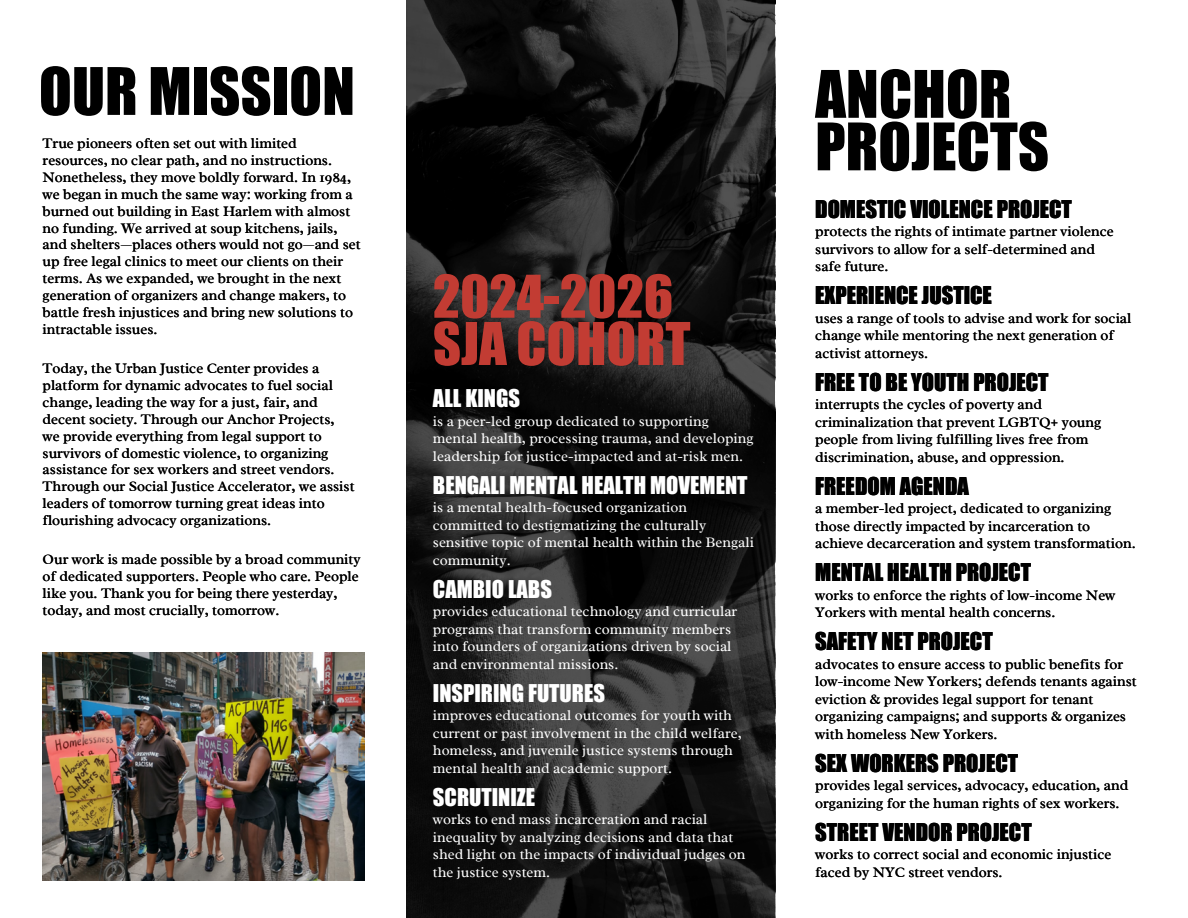
<style>
.page{position:relative;width:1188px;height:918px;background:#fff}
.page>*{position:absolute;margin:0;border:0;box-sizing:border-box;transform-origin:0 0}
.t1{font:60.45px/52.5px "Impact";color:#000}
.t2{font:54.45px/47.2px "Impact";color:#c23c33}
.t3{font:22.5px "Impact";color:#000}
.t4{font:22.5px "Impact";color:#fff}
.t5{font:14.7px/17.5px "Radley";color:#000}
.t6{font:14.7px/17.5px "Radley";color:#fff}
</style>
<div class="page">
<svg style="left:406px;top:0;width:369px;height:918px;background:#1b1b1b"></svg>
<img style="left:43px;top:652px;width:321px;height:229px">
<p class="t1" style="left:39px;top:65px;width:318px">OUR MISSION</p>
<p class="t1" style="left:815px;top:67px;width:235px">ANCHOR<br>PROJECTS</p>
<p class="t5" style="left:43px;top:135px;width:256px">True pioneers often set out with limited</p>
<p class="t5" style="left:43px;top:151px;width:291px">resources, no clear path, and no instructions.</p>
<p class="t5" style="left:43px;top:168px;width:310px">Nonetheless, they move boldly forward. In 1984,</p>
<p class="t5" style="left:43px;top:185px;width:312px">we began in much the same way: working from a</p>
<p class="t5" style="left:43px;top:202px;width:309px">burned out building in East Harlem with almost</p>
<p class="t5" style="left:43px;top:219px;width:296px">no funding. We arrived at soup kitchens, jails,</p>
<p class="t5" style="left:43px;top:236px;width:320px">and shelters—places others would not go—and set</p>
<p class="t5" style="left:43px;top:253px;width:302px">up free legal clinics to meet our clients on their</p>
<p class="t5" style="left:43px;top:270px;width:300px">terms. As we expanded, we brought in the next</p>
<p class="t5" style="left:43px;top:286px;width:305px">generation of organizers and change makers, to</p>
<p class="t5" style="left:43px;top:303px;width:312px">battle fresh injustices and bring new solutions to</p>
<p class="t5" style="left:43px;top:320px;width:116px">intractable issues.</p>
<p class="t5" style="left:43px;top:360px;width:278px">Today, the Urban Justice Center provides a</p>
<p class="t5" style="left:43px;top:376px;width:292px">platform for dynamic advocates to fuel social</p>
<p class="t5" style="left:43px;top:393px;width:277px">change, leading the way for a just, fair, and</p>
<p class="t5" style="left:43px;top:410px;width:294px">decent society. Through our Anchor Projects,</p>
<p class="t5" style="left:43px;top:427px;width:281px">we provide everything from legal support to</p>
<p class="t5" style="left:43px;top:444px;width:287px">survivors of domestic violence, to organizing</p>
<p class="t5" style="left:43px;top:461px;width:293px">assistance for sex workers and street vendors.</p>
<p class="t5" style="left:43px;top:478px;width:313px">Through our Social Justice Accelerator, we assist</p>
<p class="t5" style="left:43px;top:495px;width:284px">leaders of tomorrow turning great ideas into</p>
<p class="t5" style="left:43px;top:511px;width:230px">flourishing advocacy organizations.</p>
<p class="t5" style="left:43px;top:551px;width:320px">Our work is made possible by a broad community</p>
<p class="t5" style="left:43px;top:568px;width:318px">of dedicated supporters. People who care. People</p>
<p class="t5" style="left:43px;top:585px;width:296px">like you. Thank you for being there yesterday,</p>
<p class="t5" style="left:43px;top:601px;width:238px">today, and most crucially, tomorrow.</p>
<h1 class="t3" style="left:815px;top:195px;width:258px">DOMESTIC VIOLENCE PROJECT</h1>
<p class="t5" style="left:815px;top:223px;width:300px">protects the rights of intimate partner violence</p>
<p class="t5" style="left:815px;top:240px;width:281px">survivors to allow for a self-determined and</p>
<p class="t5" style="left:815px;top:258px;width:75px">safe future.</p>
<p class="t3" style="left:815px;top:282px;width:178px">EXPERIENCE JUSTICE</p>
<p class="t5" style="left:815px;top:309px;width:318px">uses a range of tools to advise and work for social</p>
<p class="t5" style="left:815px;top:327px;width:300px">change while mentoring the next generation of</p>
<p class="t5" style="left:815px;top:344px;width:115px">activist attorneys.</p>
<p class="t3" style="left:815px;top:368px;width:235px">FREE TO BE YOUTH PROJECT</p>
<p class="t5" style="left:815px;top:396px;width:288px">interrupts the cycles of poverty and criminalization that prevent LGBTQ+ young people from living fulfilling lives free from discrimination, abuse, and oppression.</p>
<p class="t3" style="left:815px;top:472px;width:155px">FREEDOM AGENDA</p>
<p class="t5" style="left:815px;top:500px;width:298px">a member-led project, dedicated to organizing</p>
<p class="t5" style="left:815px;top:517px;width:322px">those directly impacted by incarceration to achieve decarceration and system transformation.</p>
<p class="t3" style="left:815px;top:559px;width:217px">MENTAL HEALTH PROJECT</p>
<p class="t5" style="left:815px;top:586px;width:302px">works to enforce the rights of low-income New</p>
<p class="t5" style="left:815px;top:604px;width:242px">Yorkers with mental health concerns.</p>
<p class="t3" style="left:815px;top:628px;width:179px">SAFETY NET PROJECT</p>
<p class="t5" style="left:815px;top:655px;width:309px">advocates to ensure access to public benefits for</p>
<p class="t5" style="left:815px;top:673px;width:323px">low-income New Yorkers; defends tenants against</p>
<p class="t5" style="left:815px;top:690px;width:280px">eviction &amp; provides legal support for tenant</p>
<p class="t5" style="left:815px;top:708px;width:312px">organizing campaigns; and supports &amp; organizes</p>
<p class="t5" style="left:815px;top:725px;width:184px">with homeless New Yorkers.</p>
<p class="t3" style="left:815px;top:749px;width:204px">SEX WORKERS PROJECT</p>
<p class="t5" style="left:815px;top:777px;width:315px">provides legal services, advocacy, education, and</p>
<p class="t5" style="left:815px;top:794px;width:306px">organizing for the human rights of sex workers.</p>
<p class="t3" style="left:815px;top:818px;width:218px">STREET VENDOR PROJECT</p>
<p class="t5" style="left:815px;top:846px;width:298px">works to correct social and economic injustice</p>
<p class="t5" style="left:815px;top:863px;width:189px">faced by NYC street vendors.</p>
<h2 class="t2" style="left:433px;top:272px;width:259px">2024-2026<br>SJA COHORT</h2>
<p class="t4" style="left:433px;top:385px;width:89px">ALL KINGS</p>
<p class="t6" style="left:433px;top:412px;width:322px">is a peer-led group dedicated to supporting mental health, processing trauma, and developing leadership for justice-impacted and at-risk men.</p>
<p class="t4" style="left:433px;top:471px;width:316px">BENGALI MENTAL HEALTH MOVEMENT</p>
<p class="t6" style="left:433px;top:499px;width:323px">is a mental health-focused organization committed to destigmatizing the culturally sensitive topic of mental health within the Bengali community.</p>
<p class="t4" style="left:433px;top:575px;width:121px">CAMBIO LABS</p>
<p class="t6" style="left:433px;top:603px;width:306px">provides educational technology and curricular programs that transform community members into founders of organizations driven by social and environmental missions.</p>
<p class="t4" style="left:433px;top:679px;width:174px">INSPIRING FUTURES</p>
<p class="t6" style="left:433px;top:707px;width:310px">improves educational outcomes for youth with current or past involvement in the child welfare, homeless, and juvenile justice systems through mental health and academic support.</p>
<p class="t4" style="left:433px;top:783px;width:104px">SCRUTINIZE</p>
<p class="t6" style="left:433px;top:811px;width:314px">works to end mass incarceration and racial inequality by analyzing decisions and data that shed light on the impacts of individual judges on the justice system.</p>
</div>
